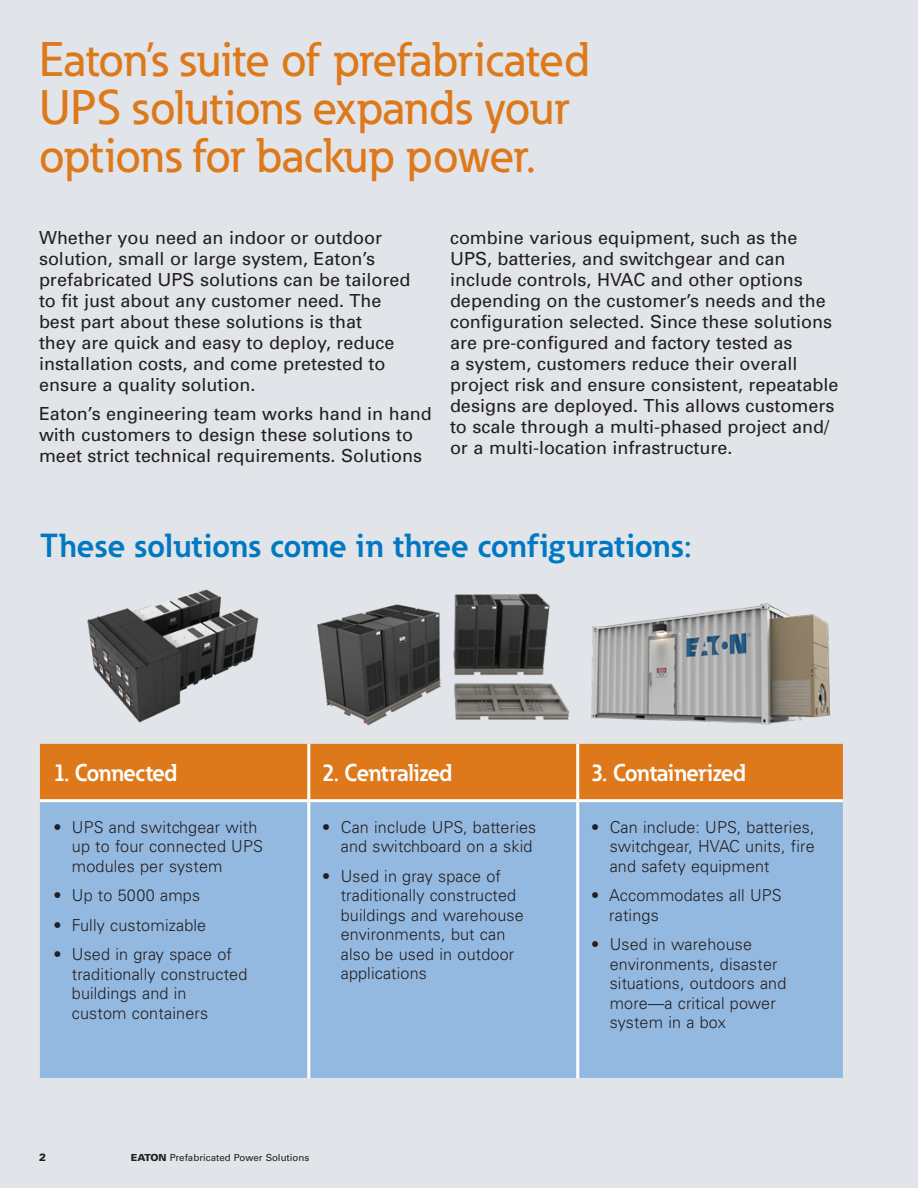
<style>
.page{position:relative;width:918px;height:1188px;background:#e1e4e8}
.page>*{position:absolute;margin:0;border:0;box-sizing:border-box;transform-origin:0 0}
._01_Headline___ADJ_S{font:500 48px/48px "Eaton";color:#de791b}
._02_Body__8_5_pt{font:700 33px "Eaton";color:#0079c2}
._02_Body__8_5_pt-2{font:700 24px "Eaton";letter-spacing:-.02em;color:#fff}
._02_Body__8_5_pt-3{font:18px/21px "Univers";color:#231f20}
._02_Body__8_5_pt-4{font:300 16.5px/19.5px "Univers LT Std";letter-spacing:.01em;color:#231f20}
.t1{font:900 10.5px "Univers LT Std";color:#231f20}
.t2{font:9.75px "Univers LT Std";color:#231f20}
.s1{font-weight:900}
</style>
<div class="page">
<div style="left:40px;top:744px;width:803px;height:55px;background:#de791b"></div>
<div style="left:40px;top:802px;width:803px;height:276px;background:#94b9e1"></div>
<hr style="left:307px;top:744px;width:3px;height:55px;background:#fff">
<hr style="left:576px;top:744px;width:3px;height:55px;background:#fff">
<hr style="left:307px;top:802px;width:3px;height:276px;background:#fff">
<hr style="left:576px;top:802px;width:3px;height:276px;background:#fff">
<hr style="left:40px;top:799px;width:269px;height:3px;background:#fff">
<hr style="left:309px;top:799px;width:269px;height:3px;background:#fff">
<hr style="left:578px;top:799px;width:265px;height:3px;background:#fff">
<img style="left:87px;top:589px;width:172px;height:134px">
<img style="left:317px;top:593px;width:253px;height:133px">
<img style="left:591px;top:603px;width:240px;height:122px">
<p class="_01_Headline___ADJ_S" style="left:39px;top:35px;width:552px">Eaton’s suite of prefabricated<br>UPS solutions expands your options for backup power.</p>
<p class="_02_Body__8_5_pt-3" style="left:39px;top:228px;width:373px">Whether you need an indoor or outdoor solution, small or large system, Eaton’s prefabricated UPS solutions can be tailored to fit just about any customer need. The best part about these solutions is that<br>they are quick and easy to deploy, reduce installation costs, and come pretested to ensure a quality solution.</p>
<p class="_02_Body__8_5_pt-3" style="left:39px;top:403px;width:394px">Eaton’s engineering team works hand in hand with customers to design these solutions to meet strict technical requirements. Solutions</p>
<p class="_02_Body__8_5_pt-3" style="left:450px;top:228px;width:390px">combine various equipment, such as the UPS, batteries, and switchgear and can include controls, HVAC and other options depending on the customer’s needs and the configuration selected. Since these solutions are pre-configured and factory tested as<br>a system, customers reduce their overall project risk and ensure consistent, repeatable designs are deployed. This allows customers to scale through a multi-phased project and/ or a multi-location infrastructure.</p>
<p class="_02_Body__8_5_pt" style="left:40px;top:525px;width:653px">These solutions come in three configurations:</p>
<p class="_02_Body__8_5_pt-2" style="left:53px;top:758px;width:126px">1. Connected</p>
<p class="_02_Body__8_5_pt-2" style="left:322px;top:758px;width:132px">2. Centralized</p>
<p class="_02_Body__8_5_pt-2" style="left:591px;top:758px;width:156px">3. Containerized</p>
<p class="_02_Body__8_5_pt-4" style="left:72px;top:817px;width:193px;text-indent:-18px">• UPS and switchgear with up to four connected UPS modules per system</p>
<p class="_02_Body__8_5_pt-4" style="left:53px;top:886px;width:148px">• Up to 5000 amps</p>
<p class="_02_Body__8_5_pt-4" style="left:53px;top:915px;width:154px">• Fully customizable</p>
<p class="_02_Body__8_5_pt-4" style="left:72px;top:944px;width:177px;text-indent:-18px">• Used in gray space of traditionally constructed buildings and in<br>custom containers</p>
<p class="_02_Body__8_5_pt-4" style="left:322px;top:817px;width:216px;text-align:right">• Can include UPS, batteries and switchboard on a skid</p>
<p class="_02_Body__8_5_pt-4" style="left:341px;top:866px;width:184px;text-indent:-18px">• Used in gray space of traditionally constructed buildings and warehouse environments, but can also be used in outdoor applications</p>
<p class="_02_Body__8_5_pt-4" style="left:610px;top:817px;width:206px;text-align:justify;text-indent:-18px">• Can include: UPS, batteries, switchgear, HVAC units, fire and safety equipment</p>
<p class="_02_Body__8_5_pt-4" style="left:609px;top:886px;width:174px;text-indent:-18px">• Accommodates all UPS ratings</p>
<p class="_02_Body__8_5_pt-4" style="left:610px;top:935px;width:178px;text-indent:-18px">• Used in warehouse environments, disaster situations, outdoors and more—a critical power system in a box</p>
<p class="t1" style="left:39px;top:1151px;width:9px">2</p>
<p class="t2" style="left:131px;top:1152px;width:180px"><span class="s1">EATON</span> Prefabricated Power Solutions</p>
</div>
